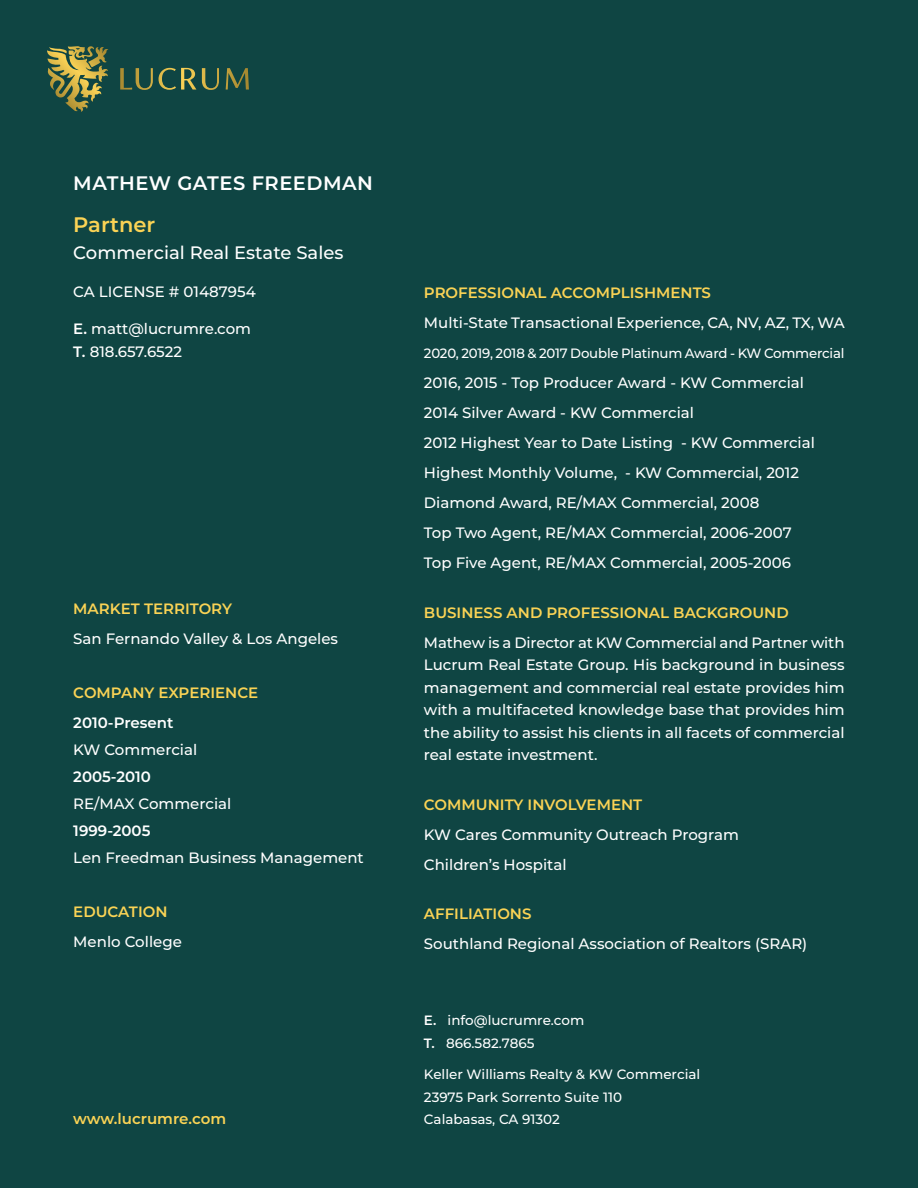
<style>
.page{position:relative;width:918px;height:1188px;background:#0f4543}
.page>*{position:absolute;margin:0;border:0;box-sizing:border-box;transform-origin:0 0}
.t1{font:600 21px "Montserrat";color:#fad355}
.t2{font:600 19.5px "Montserrat";letter-spacing:.025em;color:#fff}
.t3{font:500 18px "Montserrat";color:#fff}
.t4{font:500 15px/22.5px "Montserrat";color:#fff;text-align:justify}
.t5{font:600 15px "Montserrat";color:#fad355}
.t6{font:600 15px "Montserrat";color:#fff}
.t7{font:500 13.5px "Montserrat";letter-spacing:-.005em;color:#fff}
.s1{font-weight:600}
</style>
<div class="page">
<svg style="left:202px;top:81px;width:17px;height:9px"></svg>
<svg style="left:136px;top:81px;width:17px;height:9px"></svg>
<svg style="left:120px;top:68px;width:12px;height:22px"></svg>
<svg style="left:159px;top:68px;width:17px;height:22px"></svg>
<svg style="left:181px;top:68px;width:15px;height:22px"></svg>
<svg style="left:226px;top:68px;width:23px;height:22px"></svg>
<svg style="left:47px;top:46px;width:62px;height:66px"></svg>
<p class="t2" style="left:73px;top:170px;width:301px">MATHEW GATES FREEDMAN</p>
<p class="t1" style="left:73px;top:210px;width:84px">Partner</p>
<p class="t3" style="left:73px;top:240px;width:272px">Commercial Real Estate Sales</p>
<p class="t4" style="left:73px;top:280px;width:184px">CA LICENSE # 01487954</p>
<p class="t4" style="left:73px;top:317px;width:179px"><span class="s1">E.</span> matt@lucrumre.com</p>
<p class="t4" style="left:73px;top:340px;width:110px"><span class="s1">T.</span> 818.657.6522</p>
<p class="t5" style="left:73px;top:598px;width:160px">MARKET TERRITORY</p>
<p class="t4" style="left:73px;top:627px;width:266px">San Fernando Valley &amp; Los Angeles</p>
<p class="t5" style="left:73px;top:682px;width:186px">COMPANY EXPERIENCE</p>
<p class="t6" style="left:73px;top:712px;width:102px">2010-Present</p>
<p class="t4" style="left:73px;top:738px;width:125px">KW Commercial</p>
<p class="t6" style="left:73px;top:766px;width:79px">2005-2010</p>
<p class="t4" style="left:73px;top:792px;width:160px">RE/MAX Commercial</p>
<p class="t6" style="left:73px;top:820px;width:79px">1999-2005</p>
<p class="t4" style="left:73px;top:846px;width:292px">Len Freedman Business Management</p>
<p class="t5" style="left:73px;top:901px;width:96px">EDUCATION</p>
<p class="t4" style="left:73px;top:930px;width:110px">Menlo College</p>
<p class="t5" style="left:73px;top:1108px;width:154px">www.lucrumre.com</p>
<p class="t5" style="left:424px;top:282px;width:289px">PROFESSIONAL ACCOMPLISHMENTS</p>
<p class="t4" style="left:424px;top:311px;width:422px">Multi-State Transactional Experience, CA, NV, AZ, TX, WA</p>
<p class="t7" style="left:424px;top:344px;width:422px">2020, 2019, 2018 &amp; 2017 Double Platinum Award - KW Commercial</p>
<p class="t4" style="left:424px;top:371px;width:382px">2016, 2015 - Top Producer Award - KW Commercial</p>
<p class="t4" style="left:424px;top:401px;width:272px">2014 Silver Award - KW Commercial</p>
<p class="t4" style="left:424px;top:431px;width:392px">2012 Highest Year to Date Listing - KW Commercial</p>
<p class="t4" style="left:424px;top:461px;width:377px">Highest Monthly Volume, - KW Commercial, 2012</p>
<p class="t4" style="left:424px;top:491px;width:337px">Diamond Award, RE/MAX Commercial, 2008</p>
<p class="t4" style="left:424px;top:521px;width:369px">Top Two Agent, RE/MAX Commercial, 2006-2007</p>
<p class="t4" style="left:424px;top:551px;width:369px">Top Five Agent, RE/MAX Commercial, 2005-2006</p>
<p class="t5" style="left:424px;top:602px;width:366px">BUSINESS AND PROFESSIONAL BACKGROUND</p>
<p class="t4" style="left:424px;top:631px;width:422px">Mathew is a Director at KW Commercial and Partner with Lucrum Real Estate Group. His background in business management and commercial real estate provides him with a multifaceted knowledge base that provides him the ability to assist his clients in all facets of commercial real estate investment.</p>
<p class="t5" style="left:424px;top:794px;width:220px">COMMUNITY INVOLVEMENT</p>
<p class="t4" style="left:424px;top:823px;width:317px">KW Cares Community Outreach Program</p>
<p class="t4" style="left:424px;top:853px;width:144px">Children’s Hospital</p>
<p class="t5" style="left:424px;top:903px;width:109px">AFFILIATIONS</p>
<p class="t4" style="left:424px;top:932px;width:385px">Southland Regional Association of Realtors (SRAR)</p>
<p class="t7" style="left:424px;top:1011px;width:162px"><span class="s1">E.</span> info@lucrumre.com</p>
<p class="t7" style="left:424px;top:1034px;width:112px"><span class="s1">T.</span> 866.582.7865</p>
<p class="t7" style="left:424px;top:1065px;width:278px">Keller Williams Realty &amp; KW Commercial</p>
<p class="t7" style="left:424px;top:1088px;width:200px">23975 Park Sorrento Suite 110</p>
<p class="t7" style="left:424px;top:1110px;width:137px">Calabasas, CA 91302</p>
</div>
